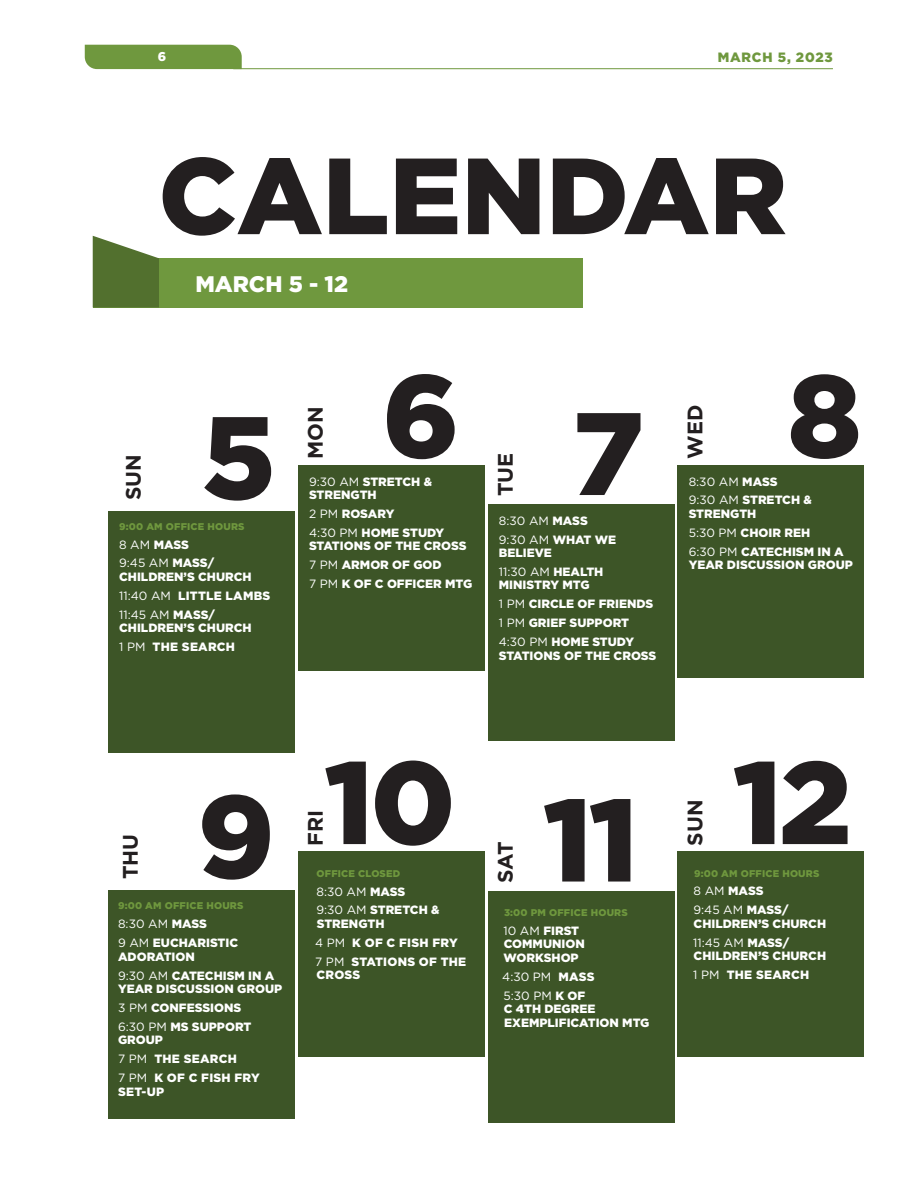
<style>
.page{position:relative;width:918px;height:1188px;background:#fff}
.page>*{position:absolute;margin:0;border:0;box-sizing:border-box;transform-origin:0 0}
.Calendar_Date{font:900 117px "Gotham";color:#231f20}
.Small_Title{font:900 108px "Gotham";color:#231f20}
.t1{font:900 22.5px "Gotham";color:#fff}
.Calendar_Day{font:700 21px "Gotham";color:#231f20}
.t2{font:900 13.5px "Gotham";color:#6f983e}
.t3{font:900 12.75px "Gotham";color:#fff}
.Calendar-Title{font:900 12px/13.5px "Gotham";color:#fff}
.Calendar-Title-2{font:900 12px/13.5px "Gotham";letter-spacing:.02em;color:#fff}
.Calendar-Title-3{font:12px "Gotham";color:#fff}
.Calendar-Title-4{font:900 9.75px "Gotham";letter-spacing:.02em;color:#6f983e}
.s1{font-weight:400}
.s2{font-weight:900}
</style>
<div class="page">
<hr style="left:233px;top:68px;width:600px;height:1px;background:#6f983e">
<div style="left:85px;top:45px;width:157px;height:24px;background:#6f983e"></div>
<div style="left:108px;top:511px;width:186px;height:242px;background:#3d5527"></div>
<div style="left:108px;top:890px;width:186px;height:229px;background:#3d5527"></div>
<div style="left:298px;top:465px;width:186px;height:205px;background:#3d5527"></div>
<div style="left:488px;top:504px;width:186px;height:237px;background:#3d5527"></div>
<div style="left:678px;top:465px;width:186px;height:212px;background:#3d5527"></div>
<div style="left:298px;top:852px;width:186px;height:205px;background:#3d5527"></div>
<div style="left:488px;top:891px;width:186px;height:232px;background:#3d5527"></div>
<div style="left:678px;top:852px;width:186px;height:205px;background:#3d5527"></div>
<div style="left:93px;top:258px;width:489px;height:49px;background:#6f983e"></div>
<svg style="left:93px;top:236px;width:66px;height:71px"></svg>
<p class="t3" style="left:158px;top:48px;width:10px">6</p>
<p class="t2" style="left:718px;top:48px;width:117px">MARCH 5, 2023</p>
<p class="Small_Title" style="left:158px;top:122px;width:630px">CALENDAR</p>
<p class="t1" style="left:195px;top:268px;width:154px">MARCH 5 - 12</p>
<p class="Calendar_Day" style="left:119px;top:500px;width:47px;rotate:-90deg">SUN</p>
<p class="Calendar_Date" style="left:202px;top:377px;width:75px">5</p>
<p class="Calendar-Title-4" style="left:119px;top:520px;width:127px">9:00 AM OFFICE HOURS</p>
<p class="Calendar-Title" style="left:119px;top:537px;width:71px"><span class="s1">8 AM</span> MASS</p>
<p class="Calendar-Title" style="left:119px;top:556px;width:134px"><span class="s1">9:45 AM</span> MASS/<br>CHILDREN’S CHURCH</p>
<p class="Calendar-Title-2" style="left:119px;top:589px;width:153px"><span class="s1">11:40 AM</span> LITTLE LAMBS</p>
<p class="Calendar-Title" style="left:119px;top:608px;width:134px"><span class="s1">11:45 AM</span> MASS/<br>CHILDREN’S CHURCH</p>
<p class="Calendar-Title-2" style="left:119px;top:640px;width:117px"><span class="s1">1 PM</span> THE SEARCH</p>
<p class="Calendar_Day" style="left:301px;top:459px;width:54px;rotate:-90deg">MON</p>
<p class="Calendar_Date" style="left:382px;top:336px;width:79px">6</p>
<p class="Calendar-Title" style="left:309px;top:474px;width:125px"><span class="s1">9:30 AM</span> STRETCH &amp;<br>STRENGTH</p>
<p class="Calendar-Title" style="left:309px;top:507px;width:87px"><span class="s1">2 PM</span> ROSARY</p>
<p class="Calendar-Title" style="left:309px;top:526px;width:159px"><span class="s1">4:30 PM</span> HOME STUDY<br>STATIONS OF THE CROSS</p>
<p class="Calendar-Title" style="left:309px;top:558px;width:134px"><span class="s1">7 PM</span> ARMOR OF GOD</p>
<p class="Calendar-Title" style="left:309px;top:577px;width:165px"><span class="s1">7 PM</span> K OF C OFFICER MTG</p>
<p class="Calendar_Day" style="left:491px;top:496px;width:45px;rotate:-90deg">TUE</p>
<p class="Calendar_Date" style="left:572px;top:373px;width:73px">7</p>
<p class="Calendar-Title-3" style="left:499px;top:513px;width:90px">8:30 AM <span class="s2">MASS</span></p>
<p class="Calendar-Title" style="left:499px;top:532px;width:119px"><span class="s1">9:30 AM</span> WHAT WE<br>BELIEVE</p>
<p class="Calendar-Title" style="left:499px;top:565px;width:106px"><span class="s1">11:30 AM</span> HEALTH<br>MINISTRY MTG</p>
<p class="Calendar-Title" style="left:499px;top:597px;width:156px"><span class="s1">1 PM</span> CIRCLE OF FRIENDS</p>
<p class="Calendar-Title" style="left:499px;top:616px;width:132px"><span class="s1">1 PM</span> GRIEF SUPPORT</p>
<p class="Calendar-Title" style="left:499px;top:635px;width:159px"><span class="s1">4:30 PM</span> HOME STUDY<br>STATIONS OF THE CROSS</p>
<p class="Calendar_Day" style="left:681px;top:459px;width:56px;rotate:-90deg">WED</p>
<p class="Calendar_Date" style="left:788px;top:336px;width:75px">8</p>
<p class="Calendar-Title-3" style="left:689px;top:474px;width:90px">8:30 AM <span class="s2">MASS</span></p>
<p class="Calendar-Title" style="left:689px;top:493px;width:125px"><span class="s1">9:30 AM</span> STRETCH &amp;<br>STRENGTH</p>
<p class="Calendar-Title" style="left:689px;top:526px;width:123px"><span class="s1">5:30 PM</span> CHOIR REH</p>
<p class="Calendar-Title" style="left:689px;top:545px;width:166px"><span class="s1">6:30 PM</span> CATECHISM IN A<br>YEAR DISCUSSION GROUP</p>
<p class="Calendar_Day" style="left:116px;top:879px;width:47px;rotate:-90deg">THU</p>
<p class="Calendar_Date" style="left:197px;top:756px;width:79px">9</p>
<p class="Calendar-Title-4" style="left:118px;top:899px;width:127px">9:00 AM OFFICE HOURS</p>
<p class="Calendar-Title-3" style="left:118px;top:916px;width:90px">8:30 AM <span class="s2">MASS</span></p>
<p class="Calendar-Title" style="left:118px;top:936px;width:122px"><span class="s1">9 AM</span> EUCHARISTIC<br>ADORATION</p>
<p class="Calendar-Title" style="left:118px;top:969px;width:166px"><span class="s1">9:30 AM</span> CATECHISM IN A<br>YEAR DISCUSSION GROUP</p>
<p class="Calendar-Title" style="left:118px;top:1001px;width:125px"><span class="s1">3 PM</span> CONFESSIONS</p>
<p class="Calendar-Title" style="left:118px;top:1020px;width:135px"><span class="s1">6:30 PM</span> MS SUPPORT<br>GROUP</p>
<p class="Calendar-Title-2" style="left:118px;top:1052px;width:120px"><span class="s1">7 PM</span> THE SEARCH</p>
<p class="Calendar-Title-2" style="left:118px;top:1071px;width:143px"><span class="s1">7 PM</span> K OF C FISH FRY<br>SET-UP</p>
<p class="Calendar_Date" style="left:324px;top:722px;width:133px">10</p>
<p class="Calendar_Day" style="left:301px;top:846px;width:38px;rotate:-90deg">FRI</p>
<p class="Calendar-Title-4" style="left:317px;top:867px;width:85px">OFFICE CLOSED</p>
<p class="Calendar-Title-3" style="left:317px;top:884px;width:90px">8:30 AM <span class="s2">MASS</span></p>
<p class="Calendar-Title" style="left:316px;top:903px;width:125px"><span class="s1">9:30 AM</span> STRETCH &amp;<br>STRENGTH</p>
<p class="Calendar-Title-2" style="left:315px;top:936px;width:144px"><span class="s1">4 PM</span> K OF C FISH FRY</p>
<p class="Calendar-Title-2" style="left:315px;top:955px;width:153px"><span class="s1">7 PM</span> STATIONS OF THE<br>CROSS</p>
<p class="Calendar_Date" style="left:543px;top:760px;width:97px">11</p>
<p class="Calendar-Title-4" style="left:504px;top:906px;width:125px">3:00 PM OFFICE HOURS</p>
<p class="Calendar-Title" style="left:503px;top:924px;width:83px"><span class="s1">10 AM</span> FIRST<br>COMMUNION<br>WORKSHOP</p>
<p class="Calendar-Title-3" style="left:502px;top:969px;width:94px">4:30 PM <span class="s2">MASS</span></p>
<p class="Calendar-Title" style="left:504px;top:989px;width:147px"><span class="s1">5:30 PM</span> K OF<br>C 4TH DEGREE<br>EXEMPLIFICATION MTG</p>
<p class="Calendar_Day" style="left:491px;top:883px;width:43px;rotate:-90deg">SAT</p>
<p class="Calendar_Day" style="left:681px;top:846px;width:47px;rotate:-90deg">SUN</p>
<p class="Calendar_Date" style="left:733px;top:722px;width:120px">12</p>
<p class="Calendar-Title-4" style="left:694px;top:866px;width:127px">9:00 AM OFFICE HOURS</p>
<p class="Calendar-Title" style="left:694px;top:884px;width:71px"><span class="s1">8 AM</span> MASS</p>
<p class="Calendar-Title" style="left:693px;top:903px;width:134px"><span class="s1">9:45 AM</span> MASS/<br>CHILDREN’S CHURCH</p>
<p class="Calendar-Title" style="left:693px;top:936px;width:134px"><span class="s1">11:45 AM</span> MASS/<br>CHILDREN’S CHURCH</p>
<p class="Calendar-Title-2" style="left:693px;top:968px;width:117px"><span class="s1">1 PM</span> THE SEARCH</p>
</div>
